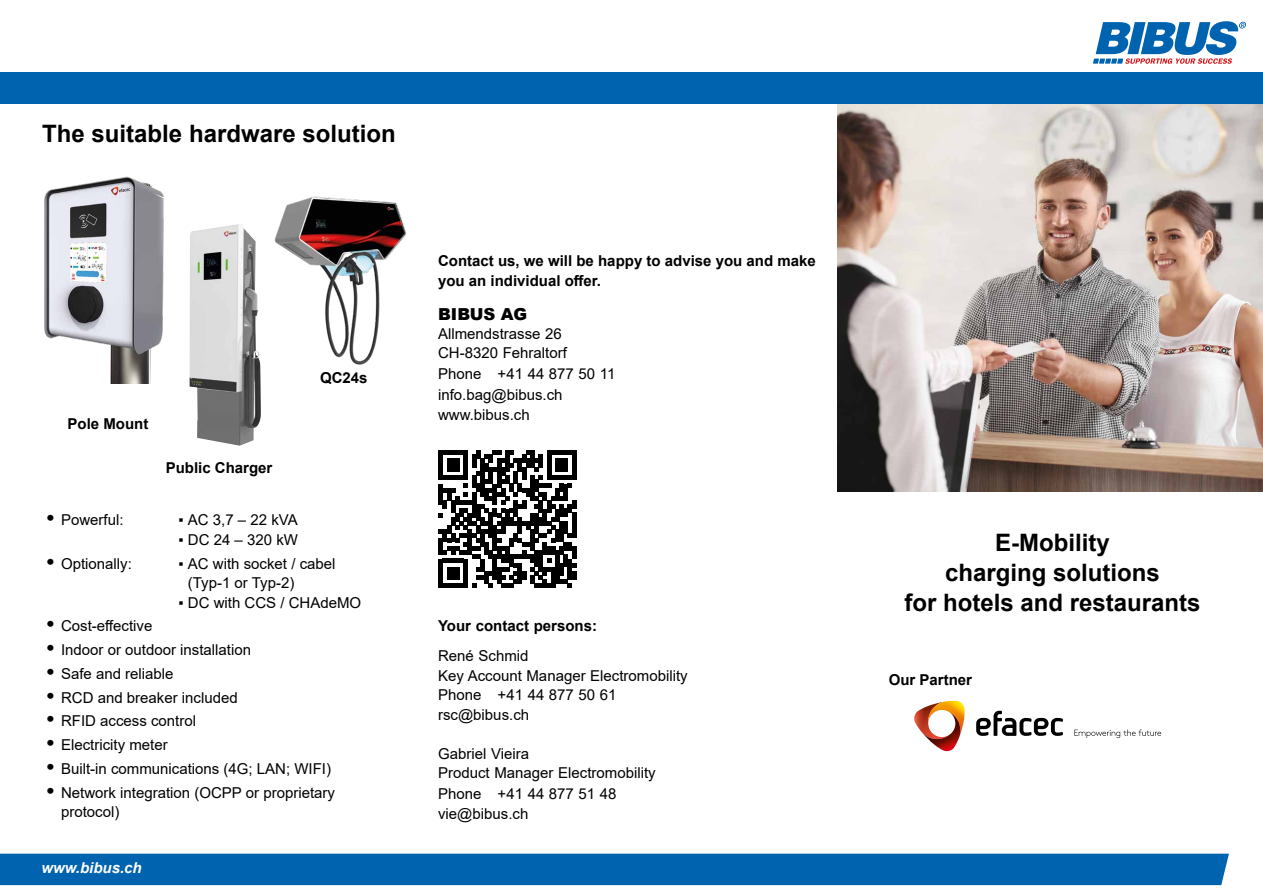
<style>
.page{position:relative;width:1263px;height:893px;background:#fff}
.page>*{position:absolute;margin:0;border:0;box-sizing:border-box;transform-origin:0 0}
.t1{font:700 24px/30px "Arial";color:#000;text-align:center}
.t2{font:900 16.5px "Arial";color:#000}
.t3{font:15px/20.2px "Arial";color:#000}
.t4{font:700 15px/19.5px "Arial";color:#000}
.t5{font:italic 700 15px "Arial";color:#fff}
.s1{font-weight:700;font-size:21px}
</style>
<div class="page">
<img style="left:838px;top:103px;width:425px;height:389px">
<svg style="left:439px;top:450px;width:137px;height:138px"></svg>
<svg style="left:976px;top:711px;width:87px;height:25px"></svg>
<svg style="left:943px;top:701px;width:17px;height:1px"></svg>
<img style="left:914px;top:706px;width:13px;height:28px">
<img style="left:927px;top:702px;width:37px;height:33px">
<img style="left:923px;top:712px;width:37px;height:39px">
<svg style="left:1074px;top:729px;width:87px;height:9px"></svg>
<svg style="left:1093px;top:21px;width:153px;height:43px"></svg>
<img style="left:44px;top:176px;width:120px;height:207px">
<img style="left:190px;top:224px;width:71px;height:221px">
<img style="left:274px;top:196px;width:132px;height:169px">
<div style="left:0;top:72px;width:1263px;height:31px;background:#0063af"></div>
<div style="left:0;top:854px;width:1229px;height:31px;background:#0063af"></div>
<h1 class="t1" style="left:42px;top:119px;width:355px">The suitable hardware solution</h1>
<p class="t4" style="left:68px;top:414px;width:82px">Pole Mount</p>
<p class="t4" style="left:166px;top:458px;width:108px">Public Charger</p>
<p class="t4" style="left:320px;top:368px;width:49px">QC24s</p>
<p class="t3" style="left:47px;top:510px;width:78px"><span class="s1">•</span> Powerful:</p>
<p class="t3" style="left:179px;top:510px;width:121px">▪ AC 3,7 – 22 kVA</p>
<p class="t3" style="left:179px;top:529px;width:121px">▪ DC 24 – 320 kW</p>
<p class="t3" style="left:47px;top:553px;width:87px"><span class="s1">•</span> Optionally:</p>
<p class="t3" style="left:188px;top:554px;width:149px;line-height:19.5px;text-indent:-9px">▪ AC with socket / cabel (Typ-1 or Typ-2)</p>
<p class="t3" style="left:179px;top:592px;width:184px">▪ DC with CCS / CHAdeMO</p>
<p class="t3" style="left:47px;top:616px;width:107px"><span class="s1">•</span> Cost-effective</p>
<p class="t3" style="left:47px;top:640px;width:206px"><span class="s1">•</span> Indoor or outdoor installation</p>
<p class="t3" style="left:47px;top:663px;width:128px"><span class="s1">•</span> Safe and reliable</p>
<p class="t3" style="left:47px;top:687px;width:192px"><span class="s1">•</span> RCD and breaker included</p>
<p class="t3" style="left:47px;top:711px;width:151px"><span class="s1">•</span> RFID access control</p>
<p class="t3" style="left:47px;top:735px;width:122px"><span class="s1">•</span> Electricity meter</p>
<p class="t3" style="left:47px;top:758px;width:286px"><span class="s1">•</span> Built-in communications (4G; LAN; WIFI)</p>
<p class="t3" style="left:61px;top:783px;width:275px;line-height:19.5px;text-indent:-14px"><span class="s1">•</span> Network integration (OCPP or proprietary protocol)</p>
<p class="t5" style="left:41px;top:858px;width:102px">www.bibus.ch</p>
<p class="t4" style="left:438px;top:251px;width:379px">Contact us, we will be happy to advise you and make you an individual offer.</p>
<p class="t2" style="left:438px;top:302px;width:91px">BIBUS AG</p>
<p class="t3" style="left:438px;top:323px;width:179px">Allmendstrasse 26<br>CH-8320 Fehraltorf<br>Phone +41 44 877 50 11 info.bag@bibus.ch www.bibus.ch</p>
<p class="t4" style="left:438px;top:616px;width:160px">Your contact persons:</p>
<p class="t3" style="left:438px;top:646px;width:251px;line-height:19.5px">René Schmid<br>Key Account Manager Electromobility<br>Phone +41 44 877 50 61 rsc@bibus.ch</p>
<p class="t3" style="left:438px;top:743px;width:219px">Gabriel Vieira<br>Product Manager Electromobility<br>Phone +41 44 877 51 48 vie@bibus.ch</p>
<h1 class="t1" style="left:904px;top:527px;width:298px">E-Mobility<br>charging solutions<br>for hotels and restaurants</h1>
<p class="t4" style="left:889px;top:670px;width:85px">Our Partner</p>
</div>
